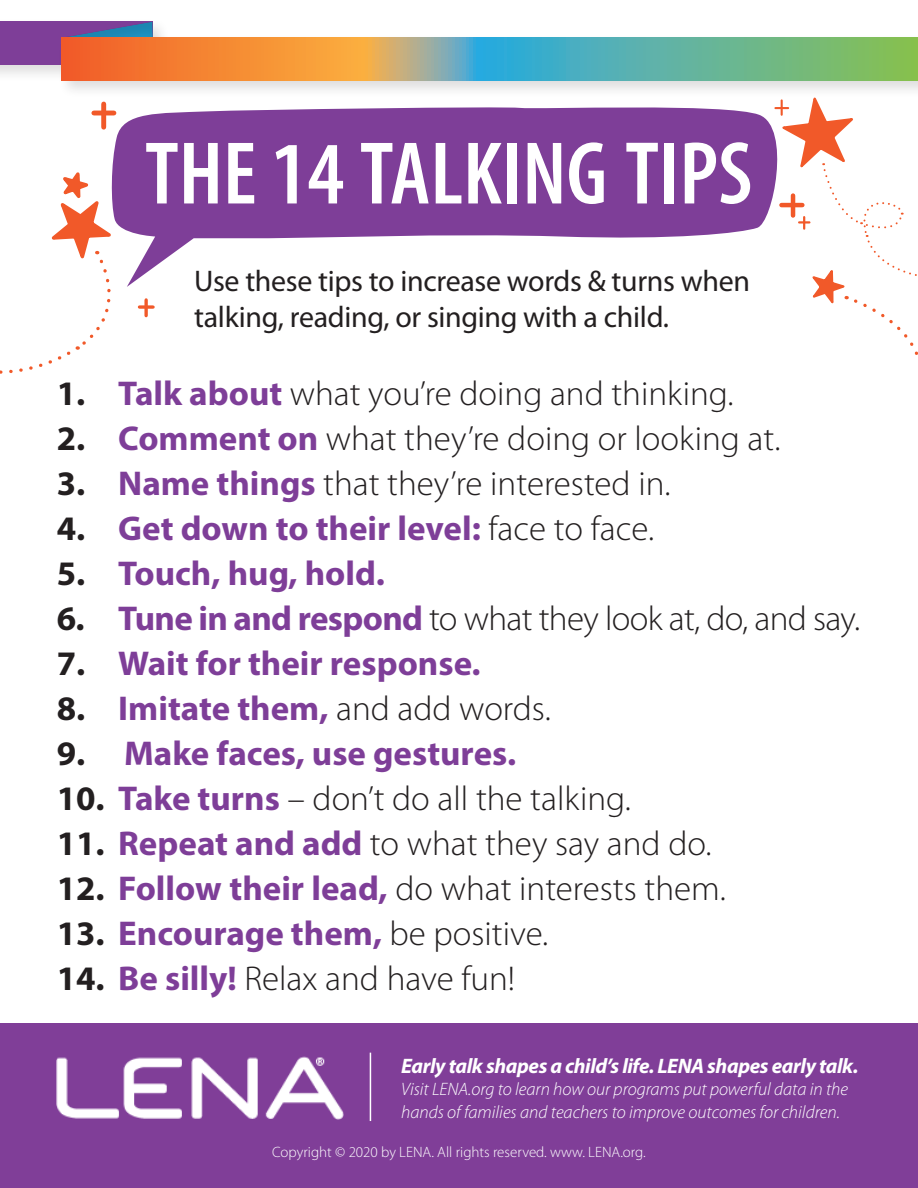
<style>
.page{position:relative;width:918px;height:1188px;background:#fff}
.page>*{position:absolute;margin:0;border:0;box-sizing:border-box;transform-origin:0 0}
.t1{font:600 condensed 89.7px "Myriad Pro";color:#fff}
.t2{font:300 34.5px "Myriad Pro";color:#231f20}
.t3{font:700 34.5px "Myriad Pro";color:#7e3e98}
.t4{font:300 34.5px "Myriad Pro";letter-spacing:-.02em;color:#231f20}
.t5{font:29.85px/35.8px "Myriad Pro";letter-spacing:-.01em;color:#231f20}
.t6{font:italic 700 21px "Myriad Pro";letter-spacing:-.02em;color:#fff}
.t7{font:italic 300 18px/22.5px "Myriad Pro";color:#fff}
.t8{font:300 15px "Myriad Pro";color:#fff}
.s1{font-size:90px}
.s2{font-weight:700}
.s3{font-weight:700;color:#7e3e98}
.s4{color:#231f20}
.s5{font-weight:300;color:#231f20}
</style>
<div class="page">
<svg style="left:111px;top:107px;width:664px;height:180px;fill:#7e3e98"></svg>
<div style="left:0;top:18px;width:170px;height:64px;background:#231f20;opacity:.15"></div>
<div style="left:0;top:22px;width:152px;height:43px;background:#7e3e98"></div>
<svg style="left:61px;top:18px;width:95px;height:16px"></svg>
<div style="left:58px;top:34px;width:860px;height:64px;background:#231f20;opacity:.15"></div>
<svg style="left:62px;top:38px;width:856px;height:43px;background:#9da274"></svg>
<div style="left:101px;top:104px;width:5px;height:23px;background:#f15929"></div>
<hr style="left:94px;top:111px;width:20px;height:4px;background:#f15929">
<svg style="left:0;top:164px;width:120px;height:210px"></svg>
<svg style="left:144px;top:300px;width:4px;height:16px"></svg>
<svg style="left:139px;top:305px;width:14px;height:4px"></svg>
<svg style="left:775px;top:91px;width:143px;height:264px"></svg>
<div style="left:0;top:1024px;width:918px;height:164px;background:#803e98"></div>
<img style="left:57px;top:1056px;width:286px;height:63px">
<hr style="left:370px;top:1053px;width:1px;height:68px;background:#fff">
<p class="t1" style="left:145px;top:125px;width:609px">THE 14 TALKING <span class="s1">TIPS</span></p>
<p class="t5" style="left:194px;top:264px;width:557px">Use these tips to increase words &amp; turns when talking, reading, or singing with a child.</p>
<p class="t2" style="left:57px;top:375px;width:678px"><span class="s2">1.</span> <span class="s3">Talk about</span> what you’re doing and thinking.</p>
<p class="t2" style="left:57px;top:420px;width:725px"><span class="s2">2.</span> <span class="s3">Comment on</span> what they’re doing or looking at.</p>
<p class="t2" style="left:57px;top:465px;width:615px"><span class="s2">3.</span> <span class="s3">Name things</span> that they’re interested in.</p>
<p class="t3" style="left:57px;top:506px;width:599px"><span class="s4">4.</span> Get down to their level: <span class="s5">face to face.</span></p>
<p class="t3" style="left:57px;top:551px;width:330px"><span class="s4">5.</span> Touch, hug, hold.</p>
<p class="t4" style="left:57px;top:600px;width:805px"><span class="s2">6.</span> <span class="s3">Tune in and respond</span> to what they look at, do, and say.</p>
<p class="t3" style="left:57px;top:641px;width:426px"><span class="s4">7.</span> Wait for their response.</p>
<p class="t3" style="left:57px;top:686px;width:496px"><span class="s4">8.</span> Imitate them, <span class="s5">and add words.</span></p>
<p class="t3" style="left:57px;top:731px;width:461px"><span class="s4">9.</span> Make faces, use gestures.</p>
<p class="t2" style="left:57px;top:780px;width:576px"><span class="s2">10.</span> <span class="s3">Take turns</span> – don’t do all the talking.</p>
<p class="t2" style="left:57px;top:825px;width:656px"><span class="s2">11.</span> <span class="s3">Repeat and add</span> to what they say and do.</p>
<p class="t2" style="left:57px;top:870px;width:671px"><span class="s2">12.</span> <span class="s3">Follow their lead,</span> do what interests them.</p>
<p class="t3" style="left:57px;top:911px;width:493px"><span class="s4">13.</span> Encourage them, <span class="s5">be positive.</span></p>
<p class="t2" style="left:57px;top:960px;width:460px"><span class="s2">14.</span> <span class="s3">Be silly!</span> Relax and have fun!</p>
<p class="t6" style="left:401px;top:1052px;width:459px">Early talk shapes a child’s life. LENA shapes early talk.</p>
<p class="t7" style="left:401px;top:1079px;width:449px">Visit LENA.org to learn how our programs put powerful data in the hands of families and teachers to improve outcomes for children.</p>
<p class="t8" style="left:272px;top:1144px;width:375px">Copyright © 2020 by LENA. All rights reserved. www. LENA.org.</p>
</div>
